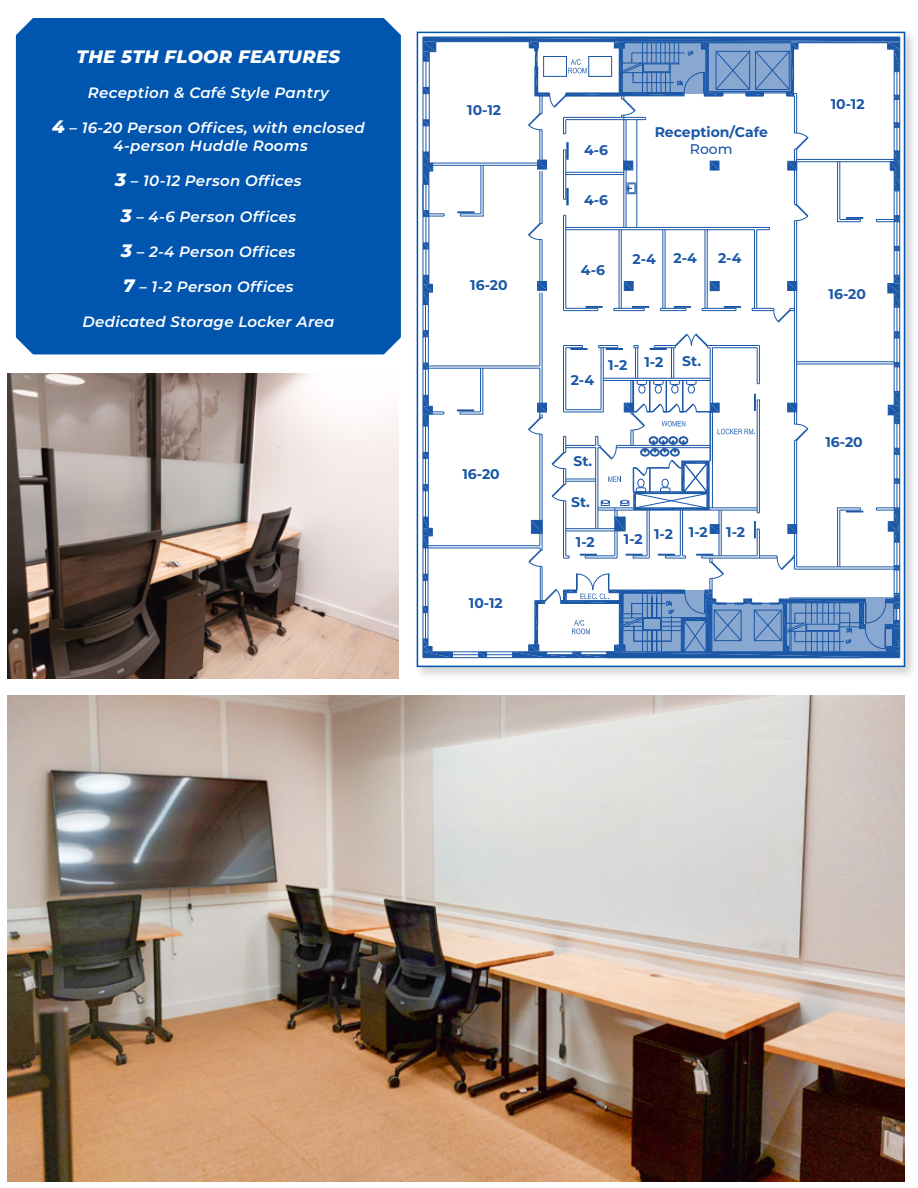
<style>
.page{position:relative;width:918px;height:1188px;background:#fff}
.page>*{position:absolute;margin:0;border:0;box-sizing:border-box;transform-origin:0 0}
.Subheader{font:italic 800 18px "Montserrat";letter-spacing:.02em;color:#fff}
.Body{font:italic 600 15px "Montserrat";letter-spacing:.02em;color:#fff}
.t1{font:700 13.95px/16.8px "Montserrat";color:#1a57a7;text-align:center}
.s1{font-weight:800;font-size:18px}
.s2{font-weight:500}
</style>
<div class="page">
<img style="left:7px;top:696px;width:897px;height:485px">
<img style="left:7px;top:374px;width:391px;height:304px">
<div style="left:15px;top:18px;width:386px;height:337px;background:#0055af"></div>
<div style="left:414px;top:29px;width:503px;height:650px;background:#231f20;opacity:.2"></div>
<svg style="left:422px;top:37px;width:479px;height:622px"></svg>
<svg style="left:619px;top:38px;width:171px;height:55px;background:#6991c5"></svg>
<svg style="left:620px;top:590px;width:86px;height:62px;background:#668fc3"></svg>
<svg style="left:707px;top:603px;width:82px;height:50px;background:#6a92c5"></svg>
<svg style="left:789px;top:597px;width:107px;height:57px;background:#658ec3"></svg>
<div style="left:417px;top:32px;width:488px;height:635px;border:2px solid #0055af"></div>
<p class="Subheader" style="left:77px;top:43px;width:265px">THE 5TH FLOOR FEATURES</p>
<p class="Body" style="left:88px;top:82px;width:242px">Reception &amp; Café Style Pantry</p>
<p class="Body" style="left:52px;top:117px;width:314px"><span class="s1">4</span> – 16-20 Person Offices, with enclosed</p>
<p class="Body" style="left:113px;top:135px;width:196px">4-person Huddle Rooms</p>
<p class="Body" style="left:115px;top:170px;width:188px"><span class="s1">3</span> – 10-12 Person Offices</p>
<p class="Body" style="left:121px;top:206px;width:177px"><span class="s1">3</span> – 4-6 Person Offices</p>
<p class="Body" style="left:121px;top:241px;width:176px"><span class="s1">3</span> – 2-4 Person Offices</p>
<p class="Body" style="left:123px;top:276px;width:172px"><span class="s1">7</span> – 1-2 Person Offices</p>
<p class="Body" style="left:82px;top:311px;width:253px">Dedicated Storage Locker Area</p>
<p class="t1" style="left:467px;top:101px;width:35px">10-12</p>
<p class="t1" style="left:470px;top:275px;width:39px">16-20</p>
<p class="t1" style="left:462px;top:465px;width:39px">16-20</p>
<p class="t1" style="left:469px;top:594px;width:35px">10-12</p>
<p class="t1" style="left:584px;top:141px;width:26px">4-6</p>
<p class="t1" style="left:584px;top:191px;width:26px">4-6</p>
<p class="t1" style="left:581px;top:261px;width:26px">4-6</p>
<p class="t1" style="left:655px;top:123px;width:115px">Reception/Cafe<br><span class="s2">Room</span></p>
<p class="t1" style="left:633px;top:250px;width:25px">2-4</p>
<p class="t1" style="left:674px;top:249px;width:25px">2-4</p>
<p class="t1" style="left:718px;top:249px;width:25px">2-4</p>
<p class="t1" style="left:571px;top:371px;width:25px">2-4</p>
<p class="t1" style="left:608px;top:356px;width:20px">1-2</p>
<p class="t1" style="left:644px;top:353px;width:20px">1-2</p>
<p class="t1" style="left:682px;top:352px;width:20px">St.</p>
<p class="t1" style="left:573px;top:452px;width:20px">St.</p>
<p class="t1" style="left:571px;top:493px;width:20px">St.</p>
<p class="t1" style="left:576px;top:533px;width:20px">1-2</p>
<p class="t1" style="left:624px;top:527px;width:51px">1-2 1-2</p>
<p class="t1" style="left:689px;top:523px;width:20px">1-2</p>
<p class="t1" style="left:726px;top:523px;width:20px">1-2</p>
<p class="t1" style="left:831px;top:95px;width:35px">10-12</p>
<p class="t1" style="left:829px;top:285px;width:39px">16-20</p>
<p class="t1" style="left:825px;top:433px;width:39px">16-20</p>
</div>
